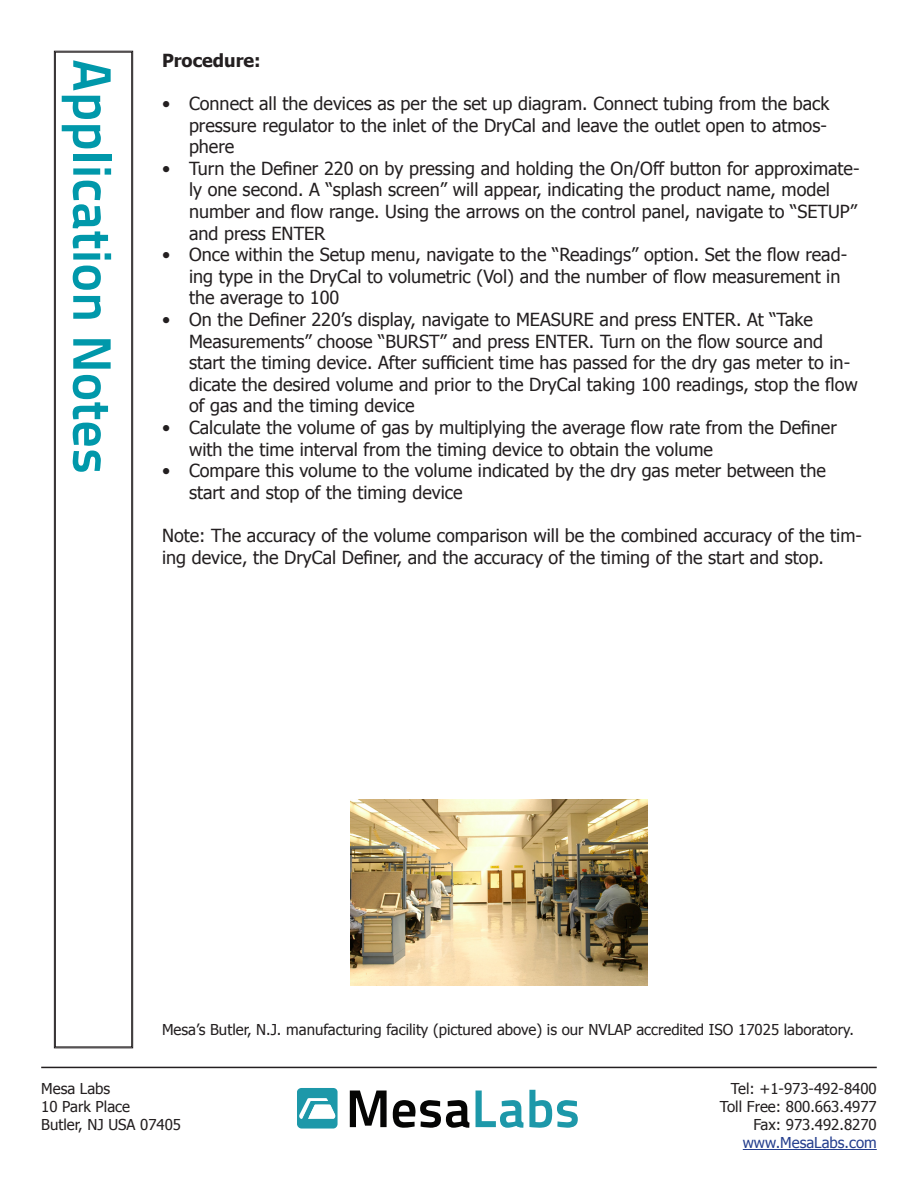
<style>
.page{position:relative;width:918px;height:1188px;background:#fff}
.page>*{position:absolute;margin:0;border:0;box-sizing:border-box;transform-origin:0 0}
.t1{font:700 54px "Titillium Text 22 L";color:#0098aa}
.t2{font:18px/21.6px "Tahoma";color:#231f20}
.t3{font:700 18px "Tahoma";color:#231f20}
.t4{font:15px "Tahoma";color:#231f20}
.t5{font:15px "Tahoma";color:#253f8e}
</style>
<div class="page">
<img style="left:350px;top:799px;width:297px;height:186px">
<hr style="left:41px;top:1067px;width:836px;height:1px;background:#231f20">
<hr style="left:743px;top:1149px;width:134px;height:1px;background:#253f8e">
<div style="left:297px;top:1088px;width:41px;height:41px;background:#1d98a9;border-radius:4px"></div>
<svg style="left:299px;top:1098px;width:36px;height:21px"></svg>
<svg style="left:350px;top:1091px;width:37px;height:36px"></svg>
<svg style="left:393px;top:1100px;width:76px;height:28px"></svg>
<svg style="left:476px;top:1090px;width:102px;height:38px"></svg>
<svg style="left:54px;top:50px;width:79px;height:999px"></svg>
<div style="left:55px;top:52px;width:77px;height:995px;border:1px solid #231f20"></div>
<p class="t1" style="left:134px;top:59px;width:417px;rotate:90deg">Application Notes</p>
<p class="t3" style="left:162px;top:48px;width:100px">Procedure:</p>
<p class="t2" style="left:189px;top:92px;width:642px;text-indent:-27px">• Connect all the devices as per the set up diagram. Connect tubing from the back pressure regulator to the inlet of the DryCal and leave the outlet open to atmos&shy;phere</p>
<p class="t2" style="left:189px;top:157px;width:672px;text-indent:-27px">• Turn the Definer 220 on by pressing and holding the On/Off button for approximate&shy;ly one second. A “splash screen” will appear, indicating the product name, model number and flow range. Using the arrows on the control panel, navigate to “SETUP” and press ENTER</p>
<p class="t2" style="left:189px;top:243px;width:660px;text-indent:-27px">• Once within the Setup menu, navigate to the “Readings” option. Set the flow read&shy;ing type in the DryCal to volumetric (Vol) and the number of flow measurement in the average to 100</p>
<p class="t2" style="left:189px;top:308px;width:670px;text-indent:-27px">• On the Definer 220’s display, navigate to MEASURE and press ENTER. At “Take Measurements” choose “BURST” and press ENTER. Turn on the flow source and start the timing device. After sufficient time has passed for the dry gas meter to in&shy;dicate the desired volume and prior to the DryCal taking 100 readings, stop the flow of gas and the timing device</p>
<p class="t2" style="left:189px;top:416px;width:649px;text-indent:-27px">• Calculate the volume of gas by multiplying the average flow rate from the Definer with the time interval from the timing device to obtain the volume</p>
<p class="t2" style="left:189px;top:459px;width:638px;text-indent:-27px">• Compare this volume to the volume indicated by the dry gas meter between the start and stop of the timing device</p>
<p class="t2" style="left:162px;top:524px;width:701px">Note: The accuracy of the volume comparison will be the combined accuracy of the tim&shy;ing device, the DryCal Definer, and the accuracy of the timing of the start and stop.</p>
<p class="t4" style="left:162px;top:1019px;width:693px">Mesa’s Butler, N.J. manufacturing facility (pictured above) is our NVLAP accredited ISO 17025 laboratory.</p>
<p class="t4" style="left:41px;top:1079px;width:71px">Mesa Labs</p>
<p class="t4" style="left:41px;top:1097px;width:90px">10 Park Place</p>
<p class="t4" style="left:41px;top:1115px;width:141px">Butler, NJ USA 07405</p>
<p class="t4" style="left:731px;top:1079px;width:147px">Tel: +1-973-492-8400</p>
<p class="t4" style="left:720px;top:1097px;width:158px">Toll Free: 800.663.4977</p>
<p class="t4" style="left:753px;top:1115px;width:125px">Fax: 973.492.8270</p>
<p class="t5" style="left:743px;top:1133px;width:136px">www.MesaLabs.com</p>
</div>
